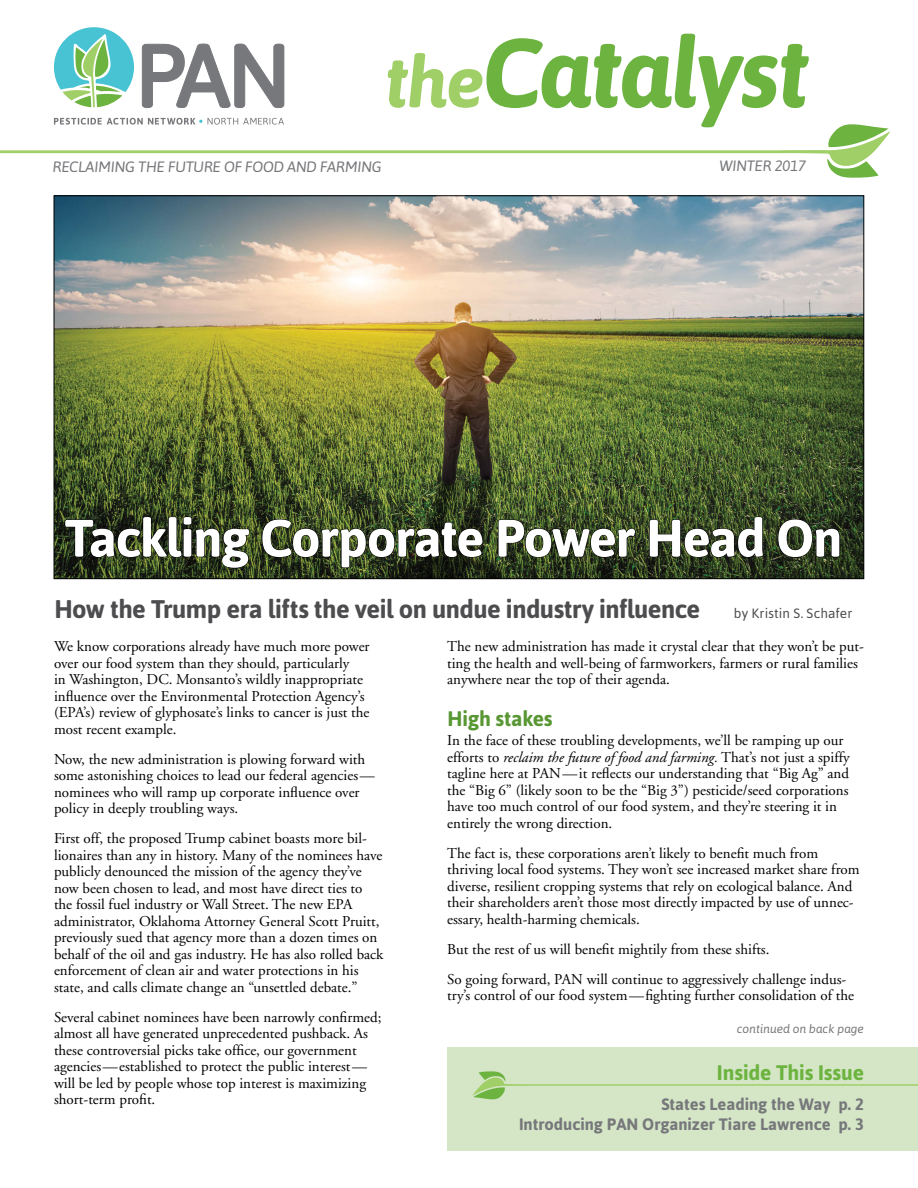
<style>
.page{position:relative;width:918px;height:1188px;background:#fff}
.page>*{position:absolute;margin:0;border:0;box-sizing:border-box;transform-origin:0 0}
.t1{font:italic 700 97.5px "Asap";letter-spacing:-.03em;color:#6cb33f}
.t2{font:700 52.5px "Asap";letter-spacing:-.025em;color:#fff}
.t3{font:700 25.5px "Asap";letter-spacing:-.02em;color:#4d4d4f}
.t4{font:700 21px "Asap";letter-spacing:-.005em;color:#6cb33f}
.t5{font:700 21px "Asap";letter-spacing:-.01em;color:#599734}
.t6{font:700 16.5px/19.8px "Asap";color:#77787b;text-align:right}
.t7{font:15px/16.5px "Adobe Garamond";color:#000}
.t8{font:italic 15px "Asap";letter-spacing:-.02em;color:#77787b}
.t9{font:13.5px "Asap";letter-spacing:.01em;color:#4d4d4f}
.t10{font:italic 12px "Asap";color:#77787b}
.s1{font-size:72px;color:#a0cf67}
.s2{font-style:italic}
</style>
<div class="page">
<div style="left:447px;top:1047px;width:471px;height:103px;background:#d4e6c6"></div>
<svg style="left:472px;top:1071px;width:58px;height:28px"></svg>
<hr style="left:530px;top:1084px;width:388px;height:2px;background:#a0cf67">
<svg style="left:779px;top:124px;width:111px;height:54px"></svg>
<hr style="left:0;top:150px;width:779px;height:3px;background:#a0cf67">
<svg style="left:142px;top:44px;width:142px;height:64px"></svg>
<svg style="left:54px;top:118px;width:230px;height:7px"></svg>
<svg style="left:54px;top:27px;width:80px;height:80px"></svg>
<img style="left:56px;top:198px;width:806px;height:379px">
<svg style="left:64px;top:516px;width:186px;height:53px;background:#2a351a"></svg>
<svg style="left:262px;top:519px;width:221px;height:49px;background:#2f3b1d"></svg>
<img style="left:498px;top:519px;width:138px;height:39px">
<svg style="left:649px;top:516px;width:115px;height:42px;background:#2f3b20"></svg>
<svg style="left:778px;top:519px;width:62px;height:39px;background:#26331c"></svg>
<h1 class="t1" style="left:385px;top:16px;width:427px"><span class="s1">the</span>Catalyst</h1>
<p class="t8" style="left:53px;top:158px;width:330px">RECLAIMING THE FUTURE OF FOOD AND FARMING</p>
<p class="t8" style="left:720px;top:157px;width:22px">Winter</p>
<p class="t8" style="left:775px;top:157px;width:33px">2017</p>
<h2 class="t2" style="left:65px;top:508px;width:779px">Tackling Corporate Power Head On</h2>
<h3 class="t3" style="left:54px;top:594px;width:648px">How the Trump era lifts the veil on undue industry influence</h3>
<p class="t7" style="left:447px;top:639px;width:418px">The new administration has made it crystal clear that they won’t be put&shy;ting the health and well-being of farmworkers, farmers or rural families anywhere near the top of their agenda.</p>
<h3 class="t5" style="left:447px;top:706px;width:107px">High stakes</h3>
<p class="t7" style="left:447px;top:733px;width:404px">In the face of these troubling developments, we’ll be ramping up our efforts to <span class="s2">reclaim the future of food and farming.</span> That’s not just a spiffy tagline here at PAN—it reflects our understanding that “Big Ag” and the “Big 6” (likely soon to be the “Big 3”) pesticide/seed corporations have too much control of our food system, and they’re steering it in entirely the wrong direction.</p>
<p class="t7" style="left:447px;top:845px;width:414px">The fact is, these corporations aren’t likely to benefit much from thriving local food systems. They won’t see increased market share from diverse, resilient cropping systems that rely on ecological balance. And their shareholders aren’t those most directly impacted by use of unnec&shy;essary, health-harming chemicals.</p>
<p class="t7" style="left:447px;top:935px;width:401px;line-height:30px">But the rest of us will benefit mightily from these shifts.<br>So going forward, PAN will continue to aggressively challenge indus-</p>
<p class="t7" style="left:447px;top:988px;width:409px">try’s control of our food system—fighting further consolidation of the</p>
<p class="t9" style="left:734px;top:605px;width:120px">by Kristin S. Schafer</p>
<p class="t7" style="left:54px;top:639px;width:317px">We know corporations already have much more power over our food system than they should, particularly<br>in Washington, DC. Monsanto’s wildly inappropriate influence over the Environmental Protection Agency’s (EPA’s) review of glyphosate’s links to cancer is just the most recent example.</p>
<p class="t7" style="left:54px;top:751px;width:322px">Now, the new administration is plowing forward with some astonishing choices to lead our federal agencies— nominees who will ramp up corporate influence over policy in deeply troubling ways.</p>
<p class="t7" style="left:54px;top:831px;width:331px">First off, the proposed Trump cabinet boasts more bil&shy;lionaires than any in history. Many of the nominees have publicly denounced the mission of the agency they’ve now been chosen to lead, and most have direct ties to the fossil fuel industry or Wall Street. The new EPA administrator, Oklahoma Attorney General Scott Pruitt, previously sued that agency more than a dozen times on behalf of the oil and gas industry. He has also rolled back enforcement of clean air and water protections in his state, and calls climate change an “unsettled debate.”</p>
<p class="t7" style="left:54px;top:1009px;width:329px">Several cabinet nominees have been narrowly confirmed; almost all have generated unprecedented pushback. As these controversial picks take office, our government agencies—established to protect the public interest— will be led by people whose top interest is maximizing short-term profit.</p>
<p class="t10" style="left:737px;top:1022px;width:129px">continued on back page</p>
<h3 class="t4" style="left:717px;top:1061px;width:149px">Inside This Issue</h3>
<p class="t6" style="left:519px;top:1094px;width:346px">States Leading the Way p. 2<br>Introducing PAN Organizer Tiare Lawrence p. 3</p>
</div>
